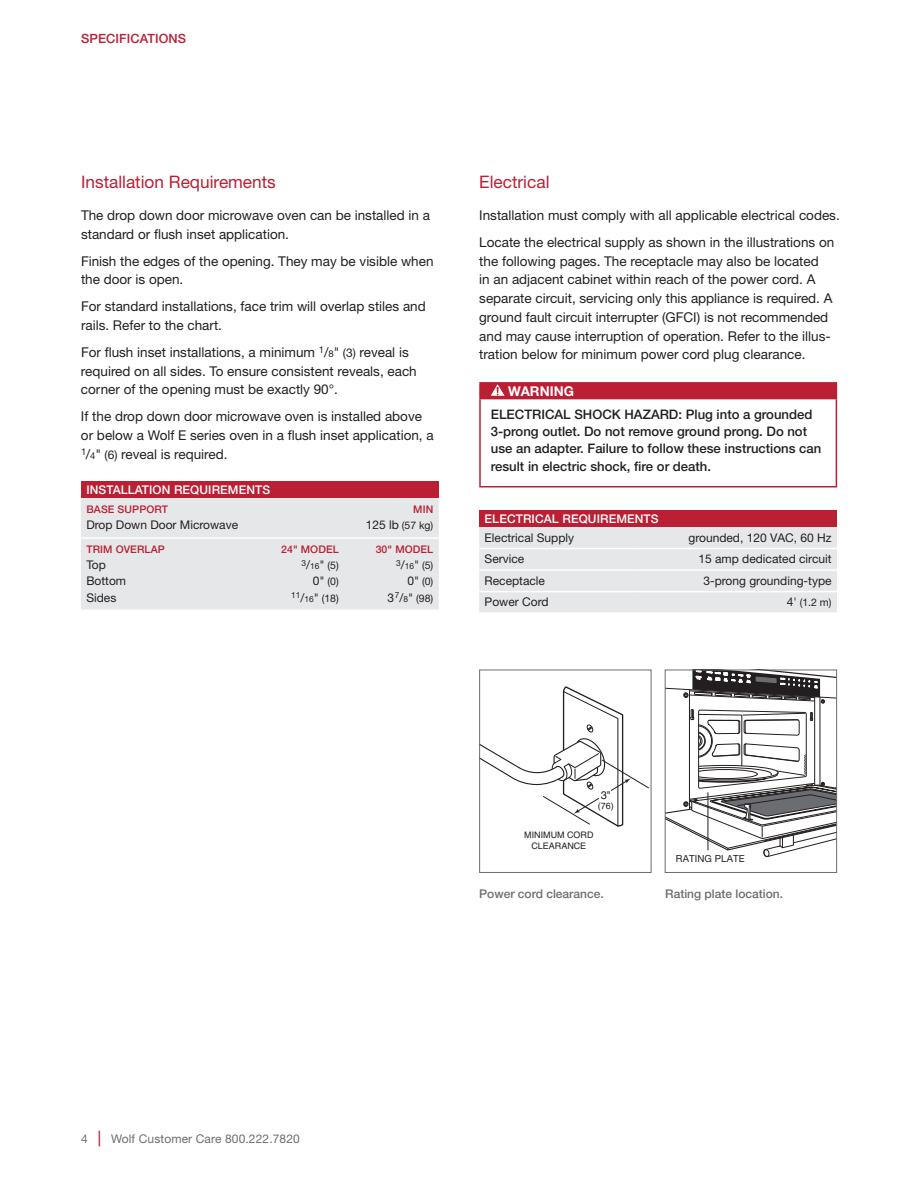
<style>
.page{position:relative;width:918px;height:1188px;background:#fff}
.page>*{position:absolute;margin:0;border:0;box-sizing:border-box;transform-origin:0 0}
.t1{font:17.25px "Helvetica Neue LT Std";color:#ba1f33}
.t2{font:13.5px/18.8px "Helvetica Neue LT Std";color:#231f20}
.t3{font:700 13.5px "Helvetica Neue LT Std";color:#fff}
.t4{font:500 13.2px/17.2px "Helvetica Neue LT Std";color:#231f20}
.t5{font:500 12.75px "Helvetica Neue LT Std";letter-spacing:.01em;color:#ba1f33}
.t6{font:12px "Helvetica Neue LT Std";color:#231f20}
.t7{font:500 12px "Helvetica Neue LT Std";letter-spacing:.01em;color:#fff}
.t8{font:500 12px "Helvetica Neue LT Std";color:#6c6d70}
.t9{font:12px "Helvetica Neue LT Std";letter-spacing:.01em;color:#6c6d70}
.t10{font:11.1px "Helvetica";color:#231f20}
.t11{font:500 10.5px "Helvetica Neue LT Std";letter-spacing:.01em;color:#ba1f33}
.t12{font:10.5px "Helvetica Neue LT Std";color:#231f20}
.t13{font:9.75px "Helvetica Neue LT Std";letter-spacing:.01em;color:#231f20}
.t14{font:9px/11.1px "Helvetica";color:#231f20;text-align:center}
.t15{font:8.4px "Helvetica Neue LT Std";color:#231f20}
.s1{font-size:9.45px}
.s2{font-size:12px}
.s3{font-size:10.5px}
.s4{font-size:8.4px}
.s5{font-weight:500;font-size:15.6px;color:#ba1f33}
</style>
<div class="page">
<div style="left:480px;top:383px;width:356px;height:16px;background:#ba1f33"></div>
<hr style="left:479px;top:382px;width:358px;height:2px;background:#ba1f33">
<svg style="left:479px;top:384px;width:1px;height:14px"></svg>
<svg style="left:836px;top:384px;width:1px;height:14px"></svg>
<hr style="left:479px;top:398px;width:358px;height:1px;background:#ba1f33">
<hr style="left:479px;top:399px;width:2px;height:87px;background:#ba1f33">
<hr style="left:836px;top:399px;width:1px;height:87px;background:#ba1f33">
<hr style="left:479px;top:486px;width:358px;height:1px;background:#ba1f33">
<svg style="left:491px;top:384px;width:14px;height:12px"></svg>
<div style="left:479px;top:510px;width:358px;height:17px;background:#ba1f33"></div>
<div style="left:479px;top:527px;width:358px;height:85px;background:#e6e7e9"></div>
<hr style="left:479px;top:548px;width:155px;height:1px;background:#fff">
<hr style="left:634px;top:548px;width:203px;height:1px;background:#fff">
<hr style="left:479px;top:569px;width:155px;height:2px;background:#fff">
<hr style="left:634px;top:569px;width:203px;height:2px;background:#fff">
<hr style="left:479px;top:591px;width:155px;height:1px;background:#fff">
<hr style="left:634px;top:591px;width:203px;height:1px;background:#fff">
<div style="left:81px;top:481px;width:358px;height:17px;background:#ba1f33"></div>
<div style="left:81px;top:498px;width:358px;height:111px;background:#e6e7e9"></div>
<hr style="left:81px;top:537px;width:169px;height:2px;background:#fff">
<hr style="left:250px;top:537px;width:94px;height:2px;background:#fff">
<hr style="left:344px;top:537px;width:95px;height:2px;background:#fff">
<svg style="left:481px;top:687px;width:168px;height:140px"></svg>
<div style="left:479px;top:670px;width:172px;height:203px;border:1px solid #6c6d70"></div>
<svg style="left:667px;top:672px;width:168px;height:185px"></svg>
<div style="left:665px;top:670px;width:172px;height:203px;border:1px solid #6c6d70"></div>
<hr style="left:708px;top:792px;width:1px;height:58px;background:#231f20">
<p class="t5" style="left:81px;top:31px;width:107px">SPECIFICATIONS</p>
<p class="t1" style="left:81px;top:171px;width:196px">Installation Requirements</p>
<p class="t2" style="left:81px;top:206px;width:351px">The drop down door microwave oven can be installed in a standard or flush inset application.</p>
<p class="t2" style="left:81px;top:251px;width:354px">Finish the edges of the opening. They may be visible when the door is open.</p>
<p class="t2" style="left:81px;top:297px;width:346px">For standard installations, face trim will overlap stiles and rails. Refer to the chart.</p>
<p class="t2" style="left:81px;top:343px;width:337px">For flush inset installations, a minimum <sup>1</sup>/<span class="s1">8</span>" <span class="s2">(3)</span> reveal is required on all sides. To ensure consistent reveals, each corner of the opening must be exactly 90°.</p>
<p class="t2" style="left:81px;top:407px;width:354px">If the drop down door microwave oven is installed above or below a Wolf E series oven in a flush inset application, a<br><sup>1</sup>/<span class="s1">4</span>" <span class="s2">(6)</span> reveal is required.</p>
<p class="t7" style="left:86px;top:483px;width:185px">INSTALLATION REQUIREMENTS</p>
<p class="t11" style="left:86px;top:503px;width:83px">BASE SUPPORT</p>
<p class="t11" style="left:413px;top:503px;width:22px">MIN</p>
<p class="t6" style="left:86px;top:518px;width:153px">Drop Down Door Microwave</p>
<p class="t12" style="left:366px;top:519px;width:69px"><span class="s2">125 lb</span> (57 kg)</p>
<p class="t11" style="left:86px;top:543px;width:80px">TRIM OVERLAP</p>
<p class="t11" style="left:281px;top:543px;width:59px">24" MODEL</p>
<p class="t11" style="left:376px;top:543px;width:59px">30" MODEL</p>
<p class="t6" style="left:86px;top:558px;width:21px">Top</p>
<p class="t15" style="left:302px;top:561px;width:39px">3<span class="s2">/</span>16<span class="s2">"</span> <span class="s3">(5)</span></p>
<p class="t15" style="left:396px;top:561px;width:39px">3<span class="s2">/</span>16<span class="s2">"</span> <span class="s3">(5)</span></p>
<p class="t6" style="left:86px;top:574px;width:41px">Bottom</p>
<p class="t12" style="left:313px;top:575px;width:27px"><span class="s2">0"</span> (0)</p>
<p class="t12" style="left:407px;top:575px;width:27px"><span class="s2">0"</span> (0)</p>
<p class="t6" style="left:86px;top:590px;width:31px">Sides</p>
<p class="t15" style="left:291px;top:592px;width:49px">11<span class="s2">/</span>16<span class="s2">"</span> <span class="s3">(18)</span></p>
<p class="t12" style="left:388px;top:592px;width:47px"><span class="s2">3</span><sup>7</sup><span class="s2">/</span><span class="s4">8</span><span class="s2">"</span> (98)</p>
<p class="t1" style="left:479px;top:171px;width:72px">Electrical</p>
<p class="t2" style="left:479px;top:202px;width:362px;line-height:26.8px">Installation must comply with all applicable electrical codes.<br>Locate the electrical supply as shown in the illustrations on</p>
<p class="t2" style="left:479px;top:251px;width:355px">the following pages. The receptacle may also be located in an adjacent cabinet within reach of the power cord. A separate circuit, servicing only this appliance is required. A ground fault circuit interrupter (GFCI) is not recommended and may cause interruption of operation. Refer to the illus&shy;tration below for minimum power cord plug clearance.</p>
<p class="t3" style="left:508px;top:383px;width:67px">WARNING</p>
<p class="t4" style="left:491px;top:405px;width:332px">ELECTRICAL SHOCK HAZARD: Plug into a grounded 3-prong outlet. Do not remove ground prong. Do not use an adapter. Failure to follow these instructions can result in electric shock, fire or death.</p>
<p class="t7" style="left:485px;top:511px;width:176px">ELECTRICAL REQUIREMENTS</p>
<p class="t6" style="left:485px;top:530px;width:91px">Electrical Supply</p>
<p class="t6" style="left:688px;top:530px;width:145px">grounded, 120 VAC, 60 Hz</p>
<p class="t6" style="left:485px;top:552px;width:41px">Service</p>
<p class="t6" style="left:698px;top:552px;width:135px">15 amp dedicated circuit</p>
<p class="t6" style="left:485px;top:573px;width:62px">Receptacle</p>
<p class="t6" style="left:703px;top:573px;width:130px">3-prong grounding-type</p>
<p class="t6" style="left:485px;top:595px;width:65px">Power Cord</p>
<p class="t12" style="left:787px;top:596px;width:46px"><span class="s2">4'</span> (1.2 m)</p>
<p class="t10" style="left:601px;top:789px;width:12px">3"</p>
<p class="t14" style="left:598px;top:800px;width:17px">(76)</p>
<p class="t14" style="left:524px;top:830px;width:71px">MINIMUM CORD<br>CLEARANCE</p>
<p class="t8" style="left:479px;top:886px;width:126px">Power cord clearance.</p>
<p class="t8" style="left:665px;top:886px;width:119px">Rating plate location.</p>
<p class="t13" style="left:676px;top:853px;width:70px">RATING PLATE</p>
<p class="t9" style="left:81px;top:1131px;width:220px">4 <span class="s5">|</span> Wolf Customer Care 800.222.7820</p>
</div>
